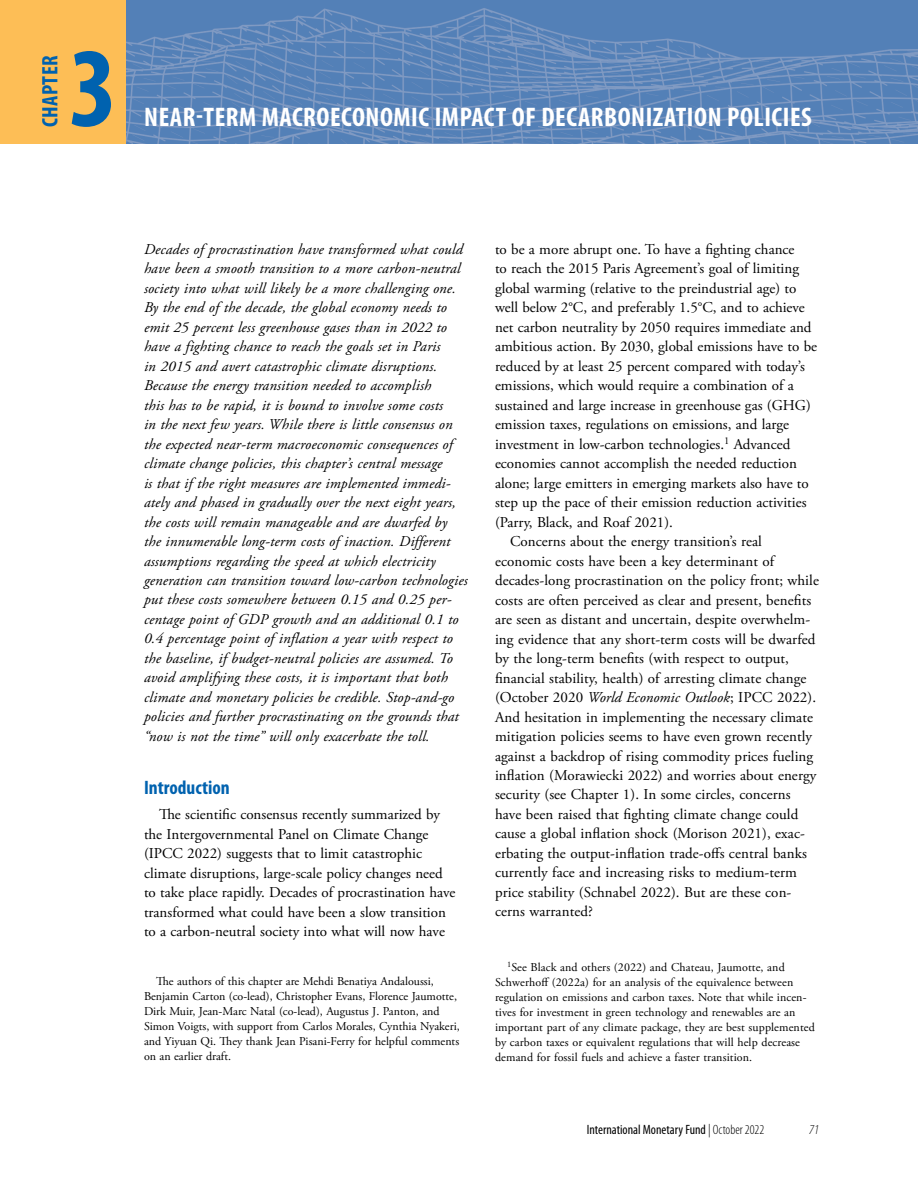
<style>
.page{position:relative;width:918px;height:1188px;background:#fff}
.page>*{position:absolute;margin:0;border:0;box-sizing:border-box;transform-origin:0 0}
.t1{font:700 condensed 114px "Myriad Pro";color:#0062af}
.t2{font:700 condensed 27px "Myriad Pro";letter-spacing:.02em;color:#fff}
.t3{font:700 condensed 22.5px "Myriad Pro";letter-spacing:.02em;color:#0062af}
.t4{font:700 condensed 19.5px "Myriad Pro";color:#0062af}
.t5{font:15px/19.5px "Adobe Garamond Pro";color:#000}
.t6{font:italic 15px/19.5px "Adobe Garamond Pro";letter-spacing:.01em;color:#000}
.t7{font:condensed 13.5px "Myriad Pro";color:#000}
.t8{font:italic 300 condensed 13.5px "Myriad Pro";color:#000}
.t9{font:12px/15px "Adobe Garamond Pro";letter-spacing:.01em;color:#000}
.s1{font-style:italic}
.s2{font-weight:300}
</style>
<div class="page">
<div style="left:0;top:0;width:126px;height:144px;background:#fdbe56"></div>
<img style="left:126px;top:0;width:792px;height:144px">
<h3 class="t3" style="left:38px;top:127px;width:74px;rotate:-90deg">CHAPTER</h3>
<h1 class="t1" style="left:69px;top:25px;width:50px">3</h1>
<h2 class="t2" style="left:144px;top:102px;width:669px">NEAR-TERM MACROECONOMIC IMPACT OF DECARBONIZATION POLICIES</h2>
<p class="t6" style="left:144px;top:239px;width:325px">Decades of procrastination have transformed what could have been a smooth transition to a more carbon-neutral society into what will likely be a more challenging one.<br>By the end of the decade, the global economy needs to emit 25 percent less greenhouse gases than in 2022 to have a fighting chance to reach the goals set in Paris<br>in 2015 and avert catastrophic climate disruptions.<br>Because the energy transition needed to accomplish<br>this has to be rapid, it is bound to involve some costs<br>in the next few years. While there is little consensus on the expected near-term macroeconomic consequences of climate change policies, this chapter’s central message<br>is that if the right measures are implemented immedi&shy;ately and phased in gradually over the next eight years, the costs will remain manageable and are dwarfed by the innumerable long-term costs of inaction. Different assumptions regarding the speed at which electricity generation can transition toward low-carbon technologies put these costs somewhere between 0.15 and 0.25 per&shy;centage point of GDP growth and an additional 0.1 to 0.4 percentage point of inflation a year with respect to the baseline, if budget-neutral policies are assumed. To avoid amplifying these costs, it is important that both climate and monetary policies be credible. Stop-and-go policies and further procrastinating on the grounds that “now is not the time” will only exacerbate the toll.</p>
<h3 class="t4" style="left:144px;top:776px;width:87px">Introduction</h3>
<p class="t5" style="left:144px;top:805px;width:313px;text-indent:15px">The scientific consensus recently summarized by the Intergovernmental Panel on Climate Change (IPCC 2022) suggests that to limit catastrophic climate disruptions, large-scale policy changes need to take place rapidly. Decades of procrastination have transformed what could have been a slow transition to a carbon-neutral society into what will now have</p>
<p class="t9" style="left:144px;top:975px;width:317px;text-indent:12px">The authors of this chapter are Mehdi Benatiya Andaloussi, Benjamin Carton (co-lead), Christopher Evans, Florence Jaumotte, Dirk Muir, Jean-Marc Natal (co-lead), Augustus J. Panton, and Simon Voigts, with support from Carlos Morales, Cynthia Nyakeri, and Yiyuan Qi. They thank Jean Pisani-Ferry for helpful comments on an earlier draft.</p>
<p class="t5" style="left:495px;top:240px;width:301px">to be a more abrupt one. To have a fighting chance</p>
<p class="t5" style="left:495px;top:259px;width:306px">to reach the 2015 Paris Agreement’s goal of limiting</p>
<p class="t5" style="left:495px;top:279px;width:303px">global warming (relative to the preindustrial age) to</p>
<p class="t5" style="left:495px;top:298px;width:311px">well below 2°C, and preferably 1.5°C, and to achieve</p>
<p class="t5" style="left:495px;top:318px;width:318px">net carbon neutrality by 2050 requires immediate and</p>
<p class="t5" style="left:495px;top:337px;width:324px">ambitious action. By 2030, global emissions have to be</p>
<p class="t5" style="left:495px;top:357px;width:311px">reduced by at least 25 percent compared with today’s</p>
<p class="t5" style="left:495px;top:376px;width:300px">emissions, which would require a combination of a</p>
<p class="t5" style="left:495px;top:396px;width:317px">sustained and large increase in greenhouse gas (GHG)</p>
<p class="t5" style="left:495px;top:415px;width:296px">emission taxes, regulations on emissions, and large</p>
<p class="t5" style="left:495px;top:435px;width:297px">investment in low-carbon technologies.<sup>1</sup> Advanced</p>
<p class="t5" style="left:495px;top:454px;width:303px">economies cannot accomplish the needed reduction</p>
<p class="t5" style="left:495px;top:474px;width:315px">alone; large emitters in emerging markets also have to</p>
<p class="t5" style="left:495px;top:493px;width:313px">step up the pace of their emission reduction activities</p>
<p class="t5" style="left:495px;top:513px;width:179px">(Parry, Black, and Roaf 2021).</p>
<p class="t5" style="left:510px;top:532px;width:253px">Concerns about the energy transition’s real</p>
<p class="t5" style="left:495px;top:552px;width:281px">economic costs have been a key determinant of</p>
<p class="t5" style="left:495px;top:571px;width:325px">decades-long procrastination on the policy front; while</p>
<p class="t5" style="left:495px;top:591px;width:318px">costs are often perceived as clear and present, benefits</p>
<p class="t5" style="left:495px;top:610px;width:317px">are seen as distant and uncertain, despite overwhelm-</p>
<p class="t5" style="left:495px;top:630px;width:322px">ing evidence that any short-term costs will be dwarfed</p>
<p class="t5" style="left:495px;top:649px;width:296px">by the long-term benefits (with respect to output,</p>
<p class="t5" style="left:495px;top:669px;width:313px">financial stability, health) of arresting climate change</p>
<p class="t5" style="left:495px;top:688px;width:323px">(October 2020 <span class="s1">World Economic Outlook</span>; IPCC 2022).</p>
<p class="t5" style="left:495px;top:708px;width:320px">And hesitation in implementing the necessary climate</p>
<p class="t5" style="left:495px;top:727px;width:319px">mitigation policies seems to have even grown recently</p>
<p class="t5" style="left:495px;top:747px;width:320px">against a backdrop of rising commodity prices fueling</p>
<p class="t5" style="left:495px;top:766px;width:323px">inflation (Morawiecki 2022) and worries about energy</p>
<p class="t5" style="left:495px;top:786px;width:297px">security (see Chapter 1). In some circles, concerns</p>
<p class="t5" style="left:495px;top:805px;width:305px">have been raised that fighting climate change could</p>
<p class="t5" style="left:495px;top:825px;width:311px">cause a global inflation shock (Morison 2021), exac-</p>
<p class="t5" style="left:495px;top:844px;width:313px">erbating the output-inflation trade-offs central banks</p>
<p class="t5" style="left:495px;top:864px;width:303px">currently face and increasing risks to medium-term</p>
<p class="t5" style="left:495px;top:883px;width:298px">price stability (Schnabel 2022). But are these con-</p>
<p class="t5" style="left:495px;top:903px;width:99px">cerns warranted?</p>
<p class="t9" style="left:495px;top:960px;width:321px;text-indent:12px"><sup>1</sup>See Black and others (2022) and Chateau, Jaumotte, and Schwerhoff (2022a) for an analysis of the equivalence between regulation on emissions and carbon taxes. Note that while incen&shy;tives for investment in green technology and renewables are an important part of any climate package, they are best supplemented by carbon taxes or equivalent regulations that will help decrease demand for fossil fuels and achieve a faster transition.</p>
<p class="t7" style="left:587px;top:1122px;width:179px">International Monetary Fund <span class="s2">| October 2022</span></p>
<p class="t8" style="left:809px;top:1122px;width:11px">71</p>
</div>
